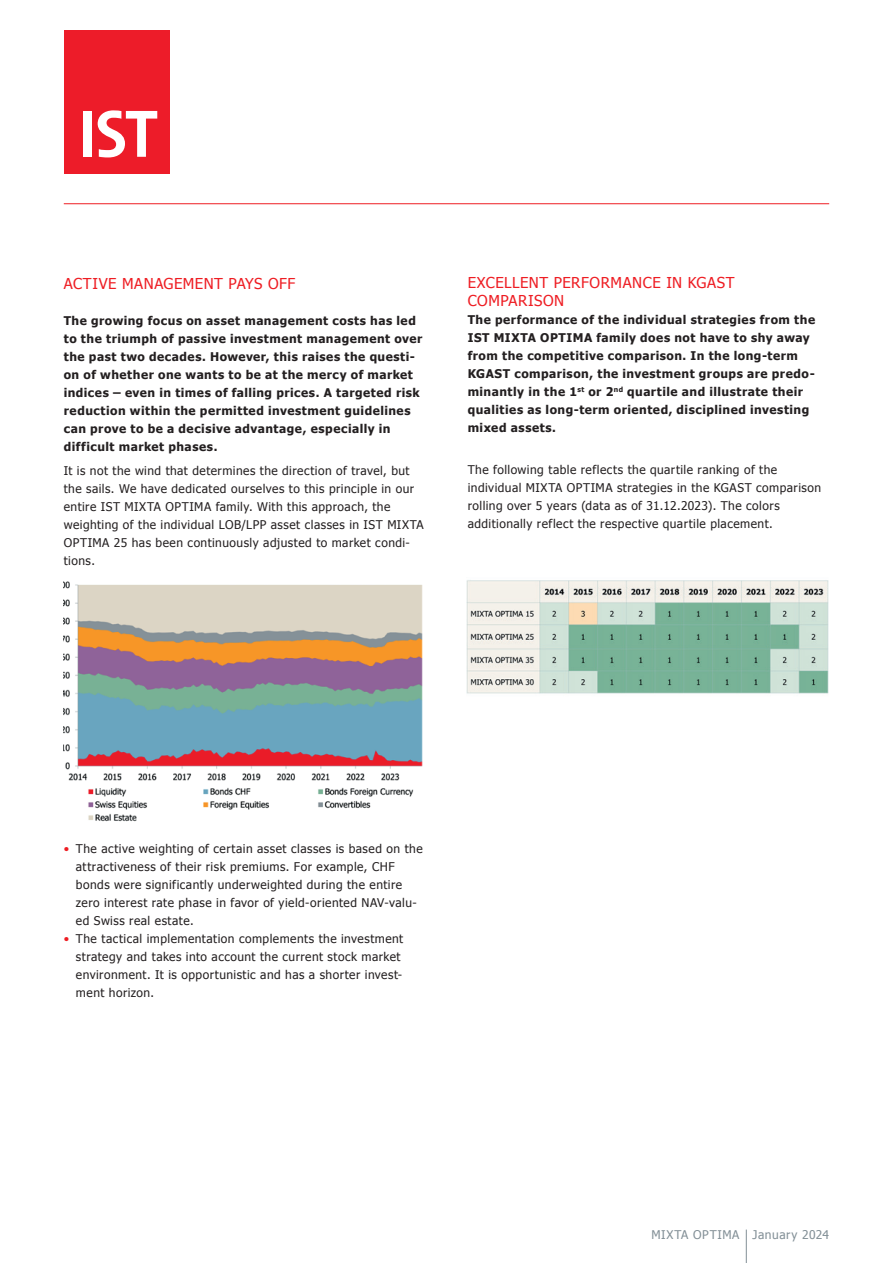
<style>
.page{position:relative;width:893px;height:1263px;background:#fff}
.page>*{position:absolute;margin:0;border:0;box-sizing:border-box;transform-origin:0 0}
.t1{font:15px/18px "Tahoma";letter-spacing:.035em;color:#ee1d23}
.t2{font:12px/18px "Tahoma";letter-spacing:.04em;color:#231f20}
.t3{font:700 12px/18px "Tahoma";letter-spacing:.04em;color:#231f20}
.t4{font:12px "Tahoma";letter-spacing:.045em;color:#828f96}
.s1{color:#ee1d23}
</style>
<div class="page">
<hr style="left:746px;top:1229px;width:1px;height:34px;background:#828f96">
<hr style="left:64px;top:203px;width:765px;height:1px;background:#ee1d23">
<div style="left:65px;top:31px;width:105px;height:143px;background:#ed1c29"></div>
<div style="left:83px;top:111px;width:9px;height:46px;background:#fff"></div>
<svg style="left:98px;top:110px;width:59px;height:47px"></svg>
<img style="left:64px;top:581px;width:359px;height:241px">
<img style="left:467px;top:580px;width:362px;height:114px">
<p class="t1" style="left:64px;top:274px;width:233px">ACTIVE MANAGEMENT PAYS OFF</p>
<p class="t3" style="left:64px;top:311px;width:360px">The growing focus on asset management costs has led to the triumph of passive investment management over the past two decades. However, this raises the questi&shy;on of whether one wants to be at the mercy of market indices – even in times of falling prices. A targeted risk reduction within the permitted investment guidelines can prove to be a decisive advantage, especially in difficult market phases.</p>
<p class="t2" style="left:64px;top:461px;width:362px">It is not the wind that determines the direction of travel, but the sails. We have dedicated ourselves to this principle in our entire IST MIXTA OPTIMA family. With this approach, the weighting of the individual LOB/LPP asset classes in IST MIXTA OPTIMA 25 has been continuously adjusted to market condi&shy;tions.</p>
<p class="t1" style="left:468px;top:273px;width:268px">EXCELLENT PERFORMANCE IN KGAST<br>COMPARISON</p>
<p class="t3" style="left:468px;top:310px;width:349px">The performance of the individual strategies from the IST MIXTA OPTIMA family does not have to shy away from the competitive comparison. In the long-term KGAST comparison, the investment groups are predo&shy;minantly in the 1<sup>st</sup> or 2<sup>nd</sup> quartile and illustrate their qualities as long-term oriented, disciplined investing mixed assets.</p>
<p class="t2" style="left:468px;top:460px;width:355px">The following table reflects the quartile ranking of the individual MIXTA OPTIMA strategies in the KGAST comparison rolling over 5 years (data as of 31.12.2023). The colors additionally reflect the respective quartile placement.</p>
<p class="t2" style="left:76px;top:839px;width:348px;text-indent:-12px"><span class="s1">•</span> The active weighting of certain asset classes is based on the attractiveness of their risk premiums. For example, CHF bonds were significantly underweighted during the entire zero interest rate phase in favor of yield-oriented NAV-valu&shy;ed Swiss real estate.</p>
<p class="t2" style="left:76px;top:929px;width:329px;text-indent:-12px"><span class="s1">•</span> The tactical implementation complements the investment strategy and takes into account the current stock market environment. It is opportunistic and has a shorter invest&shy;ment horizon.</p>
<p class="t4" style="left:651px;top:1227px;width:179px">MIXTA OPTIMA January 2024</p>
</div>
